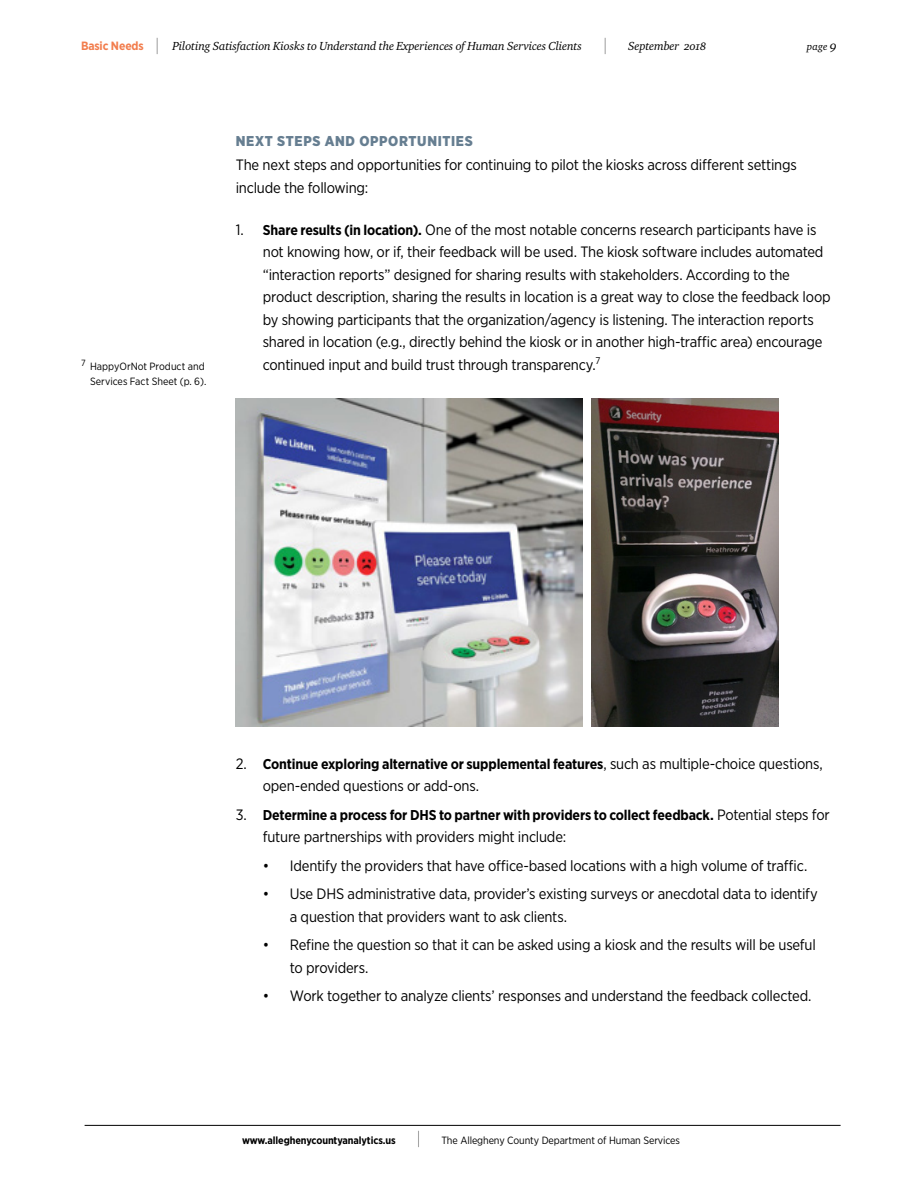
<style>
.page{position:relative;width:918px;height:1188px;background:#fff}
.page>*{position:absolute;margin:0;border:0;box-sizing:border-box;transform-origin:0 0}
.t1{font:15px/22.5px "Gotham Narrow";letter-spacing:-.015em;color:#000}
.t2{font:700 14.25px "Gotham Narrow";letter-spacing:-.015em;color:#000}
.t3{font:900 14.25px "Gotham Narrow";letter-spacing:.045em;color:#667e91}
.t4{font:12px "Charter ITC Regu Ital OS";letter-spacing:-.01em;color:#000}
.t5{font:10.5px/15px "Gotham Narrow";letter-spacing:-.01em;color:#000;text-align:right}
.t6{font:700 10.5px "Gotham Narrow";letter-spacing:-.01em;color:#000}
.t7{font:10.5px "Charter ITC Regu Ital OS";color:#000}
.s1{font-family:"Gotham Narrow";font-weight:700;color:#f27d4d}
.s2{font-family:"Gotham Narrow";font-weight:100;font-size:18px}
.s3{font-size:13.5px}
.s4{font-weight:700;font-size:14.25px}
.s5{font-weight:400;font-size:15px}
.s6{font-weight:100;font-size:18px}
</style>
<div class="page">
<hr style="left:85px;top:1125px;width:756px;height:1px;background:#000">
<img style="left:236px;top:398px;width:347px;height:328px">
<img style="left:592px;top:399px;width:187px;height:327px">
<p class="t4" style="left:81px;top:39px;width:528px"><span class="s1">Basic Needs</span> <span class="s2">|</span> Piloting Satisfaction Kiosks to Understand the Experiences of Human Services Clients <span class="s2">|</span></p>
<p class="t4" style="left:628px;top:39px;width:80px">September 2018</p>
<p class="t7" style="left:807px;top:40px;width:32px">page <span class="s3">9</span></p>
<p class="t5" style="left:81px;top:359px;width:127px"><sup>7</sup> HappyOrNot Product and<br>Services Fact Sheet (p. 6).</p>
<p class="t3" style="left:236px;top:132px;width:239px">NEXT STEPS AND OPPORTUNITIES</p>
<p class="t1" style="left:236px;top:154px;width:563px">The next steps and opportunities for continuing to pilot the kiosks across different settings include the following:</p>
<p class="t1" style="left:263px;top:218px;width:569px;text-indent:-27px">1. <span class="s4">Share results (in location).</span> One of the most notable concerns research participants have is not knowing how, or if, their feedback will be used. The kiosk software includes automated “interaction reports” designed for sharing results with stakeholders. According to the product description, sharing the results in location is a great way to close the feedback loop by showing participants that the organization/agency is listening. The interaction reports shared in location (e.g., directly behind the kiosk or in another high-traffic area) encourage continued input and build trust through transparency.<sup>7</sup></p>
<p class="t2" style="left:236px;top:755px;width:588px"><span class="s5">2.</span> Continue exploring alternative or supplemental features<span class="s5">, such as multiple-choice questions,</span></p>
<p class="t1" style="left:263px;top:775px;width:218px">open-ended questions or add-ons.</p>
<p class="t2" style="left:236px;top:806px;width:595px"><span class="s5">3.</span> Determine a process for DHS to partner with providers to collect feedback. <span class="s5">Potential steps for</span></p>
<p class="t1" style="left:263px;top:826px;width:305px">future partnerships with providers might include:</p>
<p class="t1" style="left:263px;top:854px;width:546px">• Identify the providers that have office-based locations with a high volume of traffic.</p>
<p class="t1" style="left:290px;top:883px;width:530px;text-indent:-27px">• Use DHS administrative data, provider’s existing surveys or anecdotal data to identify a question that providers want to ask clients.</p>
<p class="t1" style="left:290px;top:934px;width:528px;text-indent:-27px">• Refine the question so that it can be asked using a kiosk and the results will be useful to providers.</p>
<p class="t1" style="left:263px;top:985px;width:550px">• Work together to analyze clients’ responses and understand the feedback collected.</p>
<p class="t6" style="left:242px;top:1133px;width:180px">www.alleghenycountyanalytics.us <span class="s6">|</span></p>
<p class="t5" style="left:441px;top:1132px;width:240px">The Allegheny County Department of Human Services</p>
</div>
